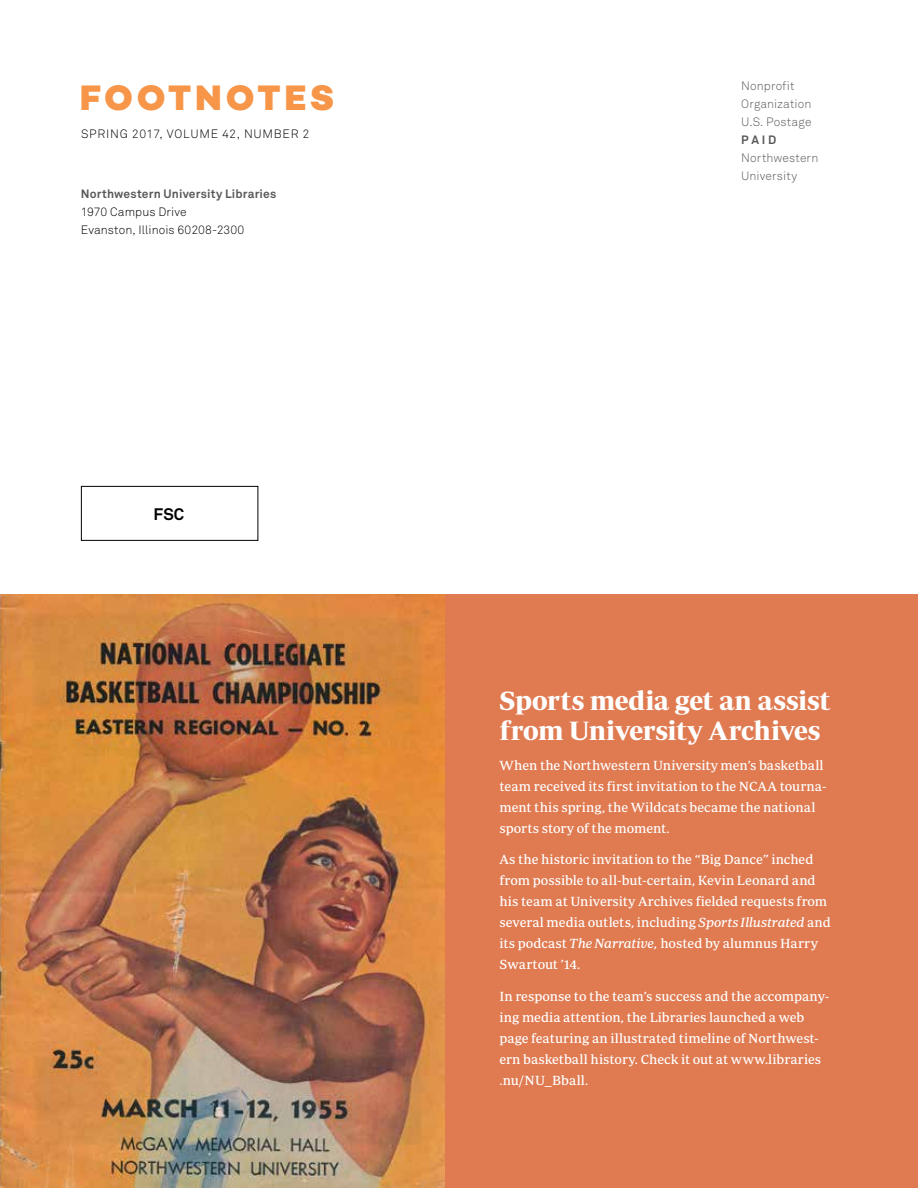
<style>
.page{position:relative;width:918px;height:1188px;background:#fff}
.page>*{position:absolute;margin:0;border:0;box-sizing:border-box;transform-origin:0 0}
.t1{font:800 36px "Campton";letter-spacing:.1em;color:#f79548}
.t2{font:700 27px/30px "Periodico Display";letter-spacing:-.005em;color:#fff}
.t3{font:700 16.5px "Akkurat Pro";color:#000}
.t4{font:13.5px/21px "Periodico Text";letter-spacing:-.005em;color:#fff}
.t5{font:300 12px/18px "Akkurat Pro";letter-spacing:.01em;color:#58595b}
.t6{font:300 12px/18px "Akkurat Pro";letter-spacing:.01em;color:#000}
.t7{font:700 12px "Akkurat Pro";letter-spacing:.015em;color:#58595b}
.t8{font:300 12px "Akkurat Pro";letter-spacing:.06em;color:#000}
.s1{font-style:italic}
</style>
<div class="page">
<div style="left:0;top:594px;width:918px;height:594px;background:#df7a51"></div>
<div style="left:81px;top:486px;width:177px;height:55px;border:1px solid #000"></div>
<img style="left:0;top:594px;width:445px;height:594px">
<h1 class="t1" style="left:80px;top:75px;width:256px">FOOTNOTES</h1>
<p class="t8" style="left:81px;top:127px;width:230px">SPRING 2017, VOLUME 42, NUMBER 2</p>
<p class="t7" style="left:81px;top:187px;width:197px">Northwestern University Libraries</p>
<p class="t6" style="left:81px;top:203px;width:165px">1970 Campus Drive<br>Evanston, Illinois 60208-2300</p>
<p class="t3" style="left:154px;top:504px;width:32px">FSC</p>
<p class="t5" style="left:741px;top:77px;width:72px">Nonprofit<br>Organization<br>U.S. Postage</p>
<p class="t7" style="left:741px;top:133px;width:37px">P A I D</p>
<p class="t5" style="left:741px;top:149px;width:79px">Northwestern<br>University</p>
<h2 class="t2" style="left:500px;top:685px;width:333px">Sports media get an assist from University Archives</h2>
<p class="t4" style="left:500px;top:754px;width:329px">When the Northwestern University men’s basketball team received its first invitation to the NCAA tourna&shy;ment this spring, the Wildcats became the national sports story of the moment.</p>
<p class="t4" style="left:500px;top:849px;width:333px">As the historic invitation to the “Big Dance” inched from possible to all-but-certain, Kevin Leonard and his team at University Archives fielded requests from several media outlets, including <span class="s1">Sports Illustrated</span> and its podcast <span class="s1">The Narrative,</span> hosted by alumnus Harry Swartout ’14.</p>
<p class="t4" style="left:500px;top:985px;width:331px">In response to the team’s success and the accompany&shy;ing media attention, the Libraries launched a web page featuring an illustrated timeline of Northwest&shy;ern basketball history. Check it out at www.libraries .nu/NU_Bball.</p>
</div>
